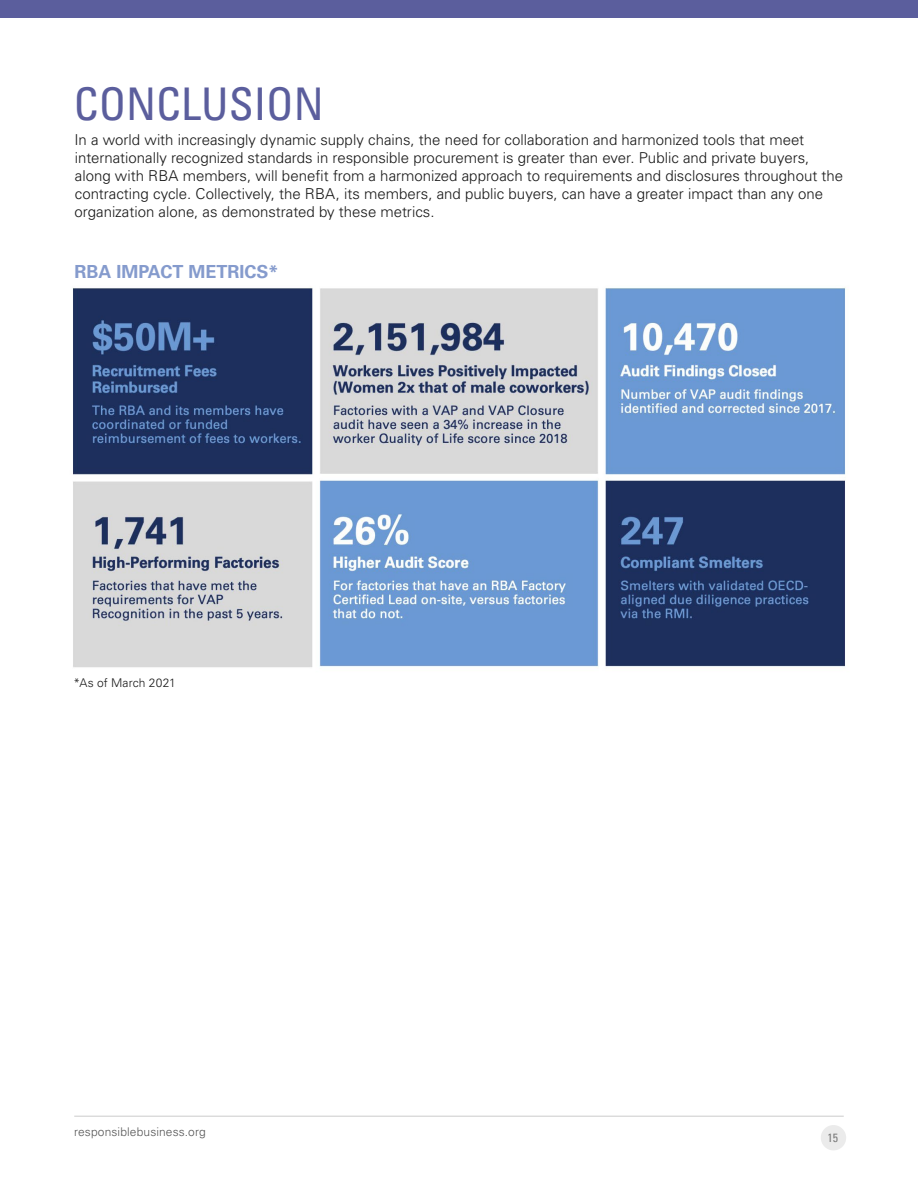
<style>
.page{position:relative;width:918px;height:1188px;background:#fff}
.page>*{position:absolute;margin:0;border:0;box-sizing:border-box;transform-origin:0 0}
.t1{font:condensed 45px "Univers LT Std";color:#5b5e9d}
.t2{font:700 18px "Univers LT Std";color:#859bcd}
.t3{font:300 15px/18px "Univers LT Std";color:#191919}
.t4{font:300 12px "Univers LT Std";letter-spacing:.01em;color:#555}
.t5{font:300 12px "Univers LT Std";letter-spacing:.015em;color:#191919}
.t6{font:condensed 12px "Univers LT Std";color:#7c7c7c}
</style>
<div class="page">
<div style="left:821px;top:1125px;width:25px;height:25px;background:#ebebeb;border-radius:50%"></div>
<div style="left:0;top:0;width:918px;height:18px;background:#5b5e9d"></div>
<hr style="left:74px;top:1116px;width:770px;height:1px;background:#cbcbcb">
<img style="left:72px;top:287px;width:774px;height:381px">
<h1 class="t1" style="left:74px;top:76px;width:252px">CONCLUSION</h1>
<p class="t3" style="left:74px;top:131px;width:770px">In a world with increasingly dynamic supply chains, the need for collaboration and harmonized tools that meet internationally recognized standards in responsible procurement is greater than ever. Public and private buyers, along with RBA members, will benefit from a harmonized approach to requirements and disclosures throughout the contracting cycle. Collectively, the RBA, its members, and public buyers, can have a greater impact than any one organization alone, as demonstrated by these metrics.</p>
<p class="t2" style="left:75px;top:261px;width:205px">RBA IMPACT METRICS*</p>
<p class="t5" style="left:73px;top:675px;width:104px">*As of March 2021</p>
<p class="t4" style="left:74px;top:1124px;width:133px">responsiblebusiness.org</p>
<p class="t6" style="left:827px;top:1130px;width:12px">15</p>
</div>
